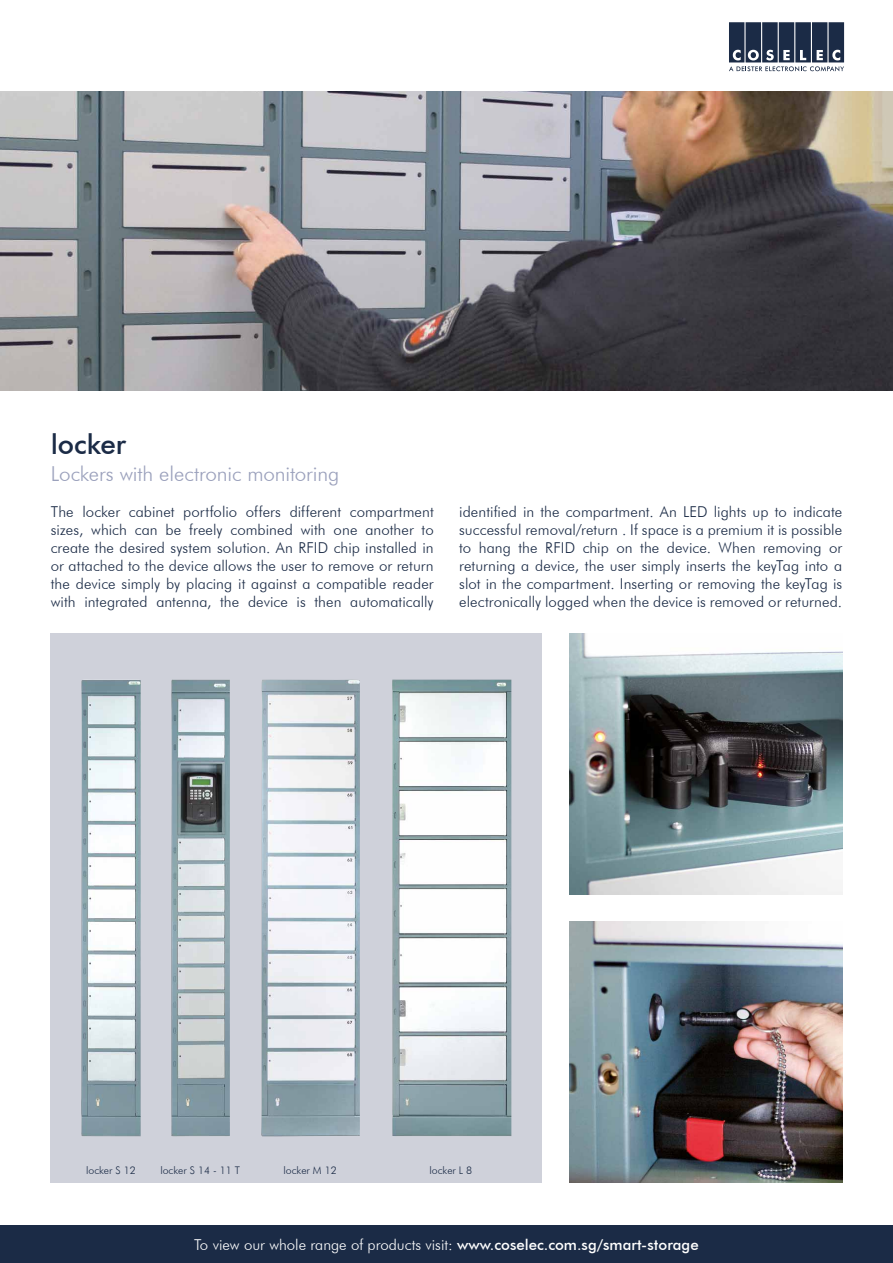
<style>
.page{position:relative;width:893px;height:1263px;background:#fff}
.page>*{position:absolute;margin:0;border:0;box-sizing:border-box;transform-origin:0 0}
.t1{font:500 27.75px "Futura BT";color:#1b2b46}
.t2{font:300 20.7px "Futura BT";letter-spacing:-.005em;color:#9ba1bc}
.t3{font:300 15px/18px "Futura BT";letter-spacing:.005em;color:#1b2b46;text-align:justify}
.t4{font:300 15px "Futura BT";color:#fff}
.t5{font:300 10.5px "Futura BT";color:#1b2b46}
.s1{font-weight:500}
</style>
<div class="page">
<img style="left:0;top:91px;width:893px;height:300px">
<div style="left:51px;top:634px;width:491px;height:548px;background:#cfd1da"></div>
<img style="left:570px;top:634px;width:272px;height:261px">
<img style="left:261px;top:679px;width:99px;height:457px">
<img style="left:81px;top:680px;width:60px;height:456px">
<img style="left:171px;top:680px;width:59px;height:456px">
<img style="left:392px;top:680px;width:119px;height:456px">
<img style="left:570px;top:922px;width:272px;height:260px">
<div style="left:0;top:1225px;width:893px;height:38px;background:#1b2b46"></div>
<svg style="left:729px;top:22px;width:115px;height:49px"></svg>
<h1 class="t1" style="left:51px;top:427px;width:77px">locker</h1>
<h2 class="t2" style="left:51px;top:461px;width:290px">Lockers with electronic monitoring</h2>
<p class="t3" style="left:51px;top:502px;width:384px">The locker cabinet portfolio offers different compartment sizes, which can be freely combined with one another to create the desired system solution. An RFID chip installed in or attached to the device allows the user to remove or return the device simply by placing it against a compatible reader with integrated antenna, the device is then automatically</p>
<p class="t3" style="left:459px;top:502px;width:384px">identified in the compartment. An LED lights up to indicate successful removal/return . If space is a premium it is possible to hang the RFID chip on the device. When removing or returning a device, the user simply inserts the keyTag into a slot in the compartment. Inserting or removing the keyTag is electronically logged when the device is removed or returned.</p>
<p class="t5" style="left:86px;top:1163px;width:51px">locker S 12</p>
<p class="t5" style="left:160px;top:1163px;width:81px">locker S 14 - 11 T</p>
<p class="t5" style="left:283px;top:1163px;width:55px">locker M 12</p>
<p class="t5" style="left:429px;top:1163px;width:44px">locker L 8</p>
<p class="t4" style="left:194px;top:1236px;width:506px">To view our whole range of products visit: <span class="s1">www.coselec.com.sg/smart-storage</span></p>
</div>
